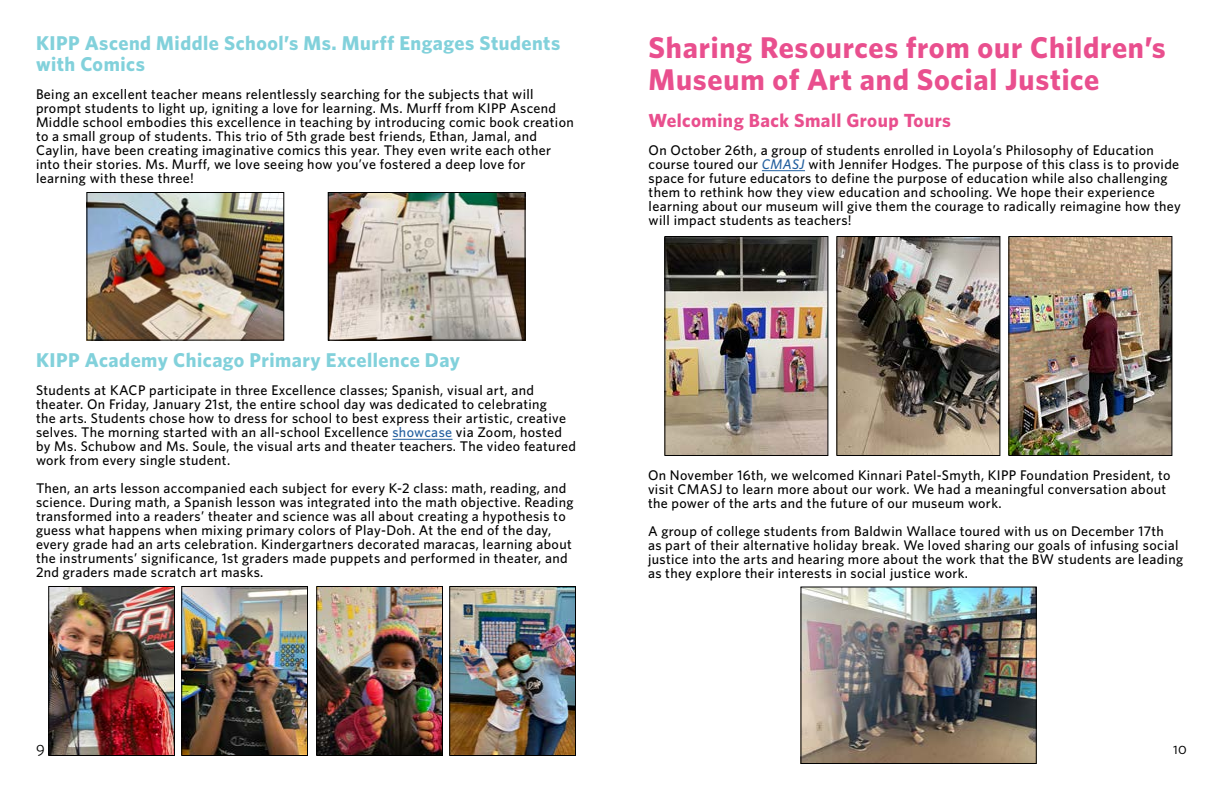
<style>
.page{position:relative;width:1224px;height:792px;background:#fff}
.page>*{position:absolute;margin:0;border:0;box-sizing:border-box;transform-origin:0 0}
.t1{font:700 30px/32px "Whitney";letter-spacing:.025em;color:#e94f8e}
.t2{font:700 20px/21px "Whitney";letter-spacing:.025em;color:#82d1db}
.t3{font:700 19px "Whitney";letter-spacing:.025em;color:#e94f8e}
.t4{font:16px "Whitney Book SC";color:#000}
.t5{font:500 14px/14px "Whitney";letter-spacing:.025em;color:#000}
.s1{color:#215e9e}
.s2{font-style:italic;color:#215e9e}
</style>
<div class="page">
<hr style="left:762px;top:171px;width:43px;height:1px;background:#215e9e">
<img style="left:666px;top:238px;width:160px;height:216px">
<div style="left:664px;top:236px;width:164px;height:220px;border:1px solid #000"></div>
<img style="left:838px;top:238px;width:160px;height:216px">
<div style="left:836px;top:236px;width:164px;height:220px;border:1px solid #000"></div>
<img style="left:1010px;top:238px;width:160px;height:216px">
<div style="left:1008px;top:236px;width:164px;height:220px;border:1px solid #000"></div>
<img style="left:88px;top:194px;width:194px;height:145px">
<div style="left:86px;top:192px;width:198px;height:149px;border:1px solid #000"></div>
<img style="left:330px;top:194px;width:194px;height:145px">
<div style="left:328px;top:192px;width:198px;height:149px;border:1px solid #000"></div>
<hr style="left:392px;top:439px;width:61px;height:1px;background:#215e9e">
<img style="left:50px;top:588px;width:123px;height:166px">
<div style="left:48px;top:586px;width:127px;height:170px;border:1px solid #000"></div>
<img style="left:451px;top:588px;width:123px;height:166px">
<div style="left:449px;top:586px;width:127px;height:170px;border:1px solid #000"></div>
<img style="left:183px;top:588px;width:123px;height:166px">
<div style="left:181px;top:586px;width:127px;height:170px;border:1px solid #000"></div>
<img style="left:318px;top:588px;width:123px;height:166px">
<div style="left:316px;top:586px;width:127px;height:170px;border:1px solid #000"></div>
<img style="left:802px;top:589px;width:233px;height:173px">
<div style="left:800px;top:587px;width:237px;height:177px;border:1px solid #000"></div>
<h2 class="t2" style="left:36px;top:32px;width:526px">KIPP Ascend Middle School’s Ms. Murff Engages Students with Comics</h2>
<p class="t5" style="left:36px;top:87px;width:539px">Being an excellent teacher means relentlessly searching for the subjects that will prompt students to light up, igniting a love for learning. Ms. Murff from KIPP Ascend Middle school embodies this excellence in teaching by introducing comic book creation to a small group of students. This trio of 5th grade best friends, Ethan, Jamal, and Caylin, have been creating imaginative comics this year. They even write each other into their stories. Ms. Murff, we love seeing how you’ve fostered a deep love for learning with these three!</p>
<h2 class="t2" style="left:36px;top:349px;width:426px">KIPP Academy Chicago Primary Excellence Day</h2>
<p class="t5" style="left:36px;top:383px;width:542px">Students at KACP participate in three Excellence classes; Spanish, visual art, and theater. On Friday, January 21st, the entire school day was dedicated to celebrating<br>the arts. Students chose how to dress for school to best express their artistic, creative selves. The morning started with an all-school Excellence <span class="s1">showcase</span> via Zoom, hosted by Ms. Schubow and Ms. Soule, the visual arts and theater teachers. The video featured work from every single student.</p>
<p class="t5" style="left:36px;top:481px;width:539px">Then, an arts lesson accompanied each subject for every K-2 class: math, reading, and science. During math, a Spanish lesson was integrated into the math objective. Reading transformed into a readers’ theater and science was all about creating a hypothesis to guess what happens when mixing primary colors of Play-Doh. At the end of the day, every grade had an arts celebration. Kindergartners decorated maracas, learning about the instruments’ significance, 1st graders made puppets and performed in theater, and 2nd graders made scratch art masks.</p>
<h1 class="t1" style="left:649px;top:30px;width:519px">Sharing Resources from our Children’s<br>Museum of Art and Social Justice</h1>
<h3 class="t3" style="left:649px;top:109px;width:304px">Welcoming Back Small Group Tours</h3>
<p class="t5" style="left:649px;top:143px;width:534px">On October 26th, a group of students enrolled in Loyola’s Philosophy of Education course toured our <span class="s2">CMASJ</span> with Jennifer Hodges. The purpose of this class is to provide space for future educators to define the purpose of education while also challenging them to rethink how they view education and schooling. We hope their experience learning about our museum will give them the courage to radically reimagine how they will impact students as teachers!</p>
<p class="t5" style="left:648px;top:467px;width:524px">On November 16th, we welcomed Kinnari Patel-Smyth, KIPP Foundation President, to visit CMASJ to learn more about our work. We had a meaningful conversation about the power of the arts and the future of our museum work.</p>
<p class="t5" style="left:648px;top:523px;width:537px">A group of college students from Baldwin Wallace toured with us on December 17th<br>as part of their alternative holiday break. We loved sharing our goals of infusing social justice into the arts and hearing more about the work that the BW students are leading as they explore their interests in social justice work.</p>
<p class="t4" style="left:36px;top:738px;width:10px">9</p>
<p class="t4" style="left:1173px;top:739px;width:15px">10</p>
</div>
